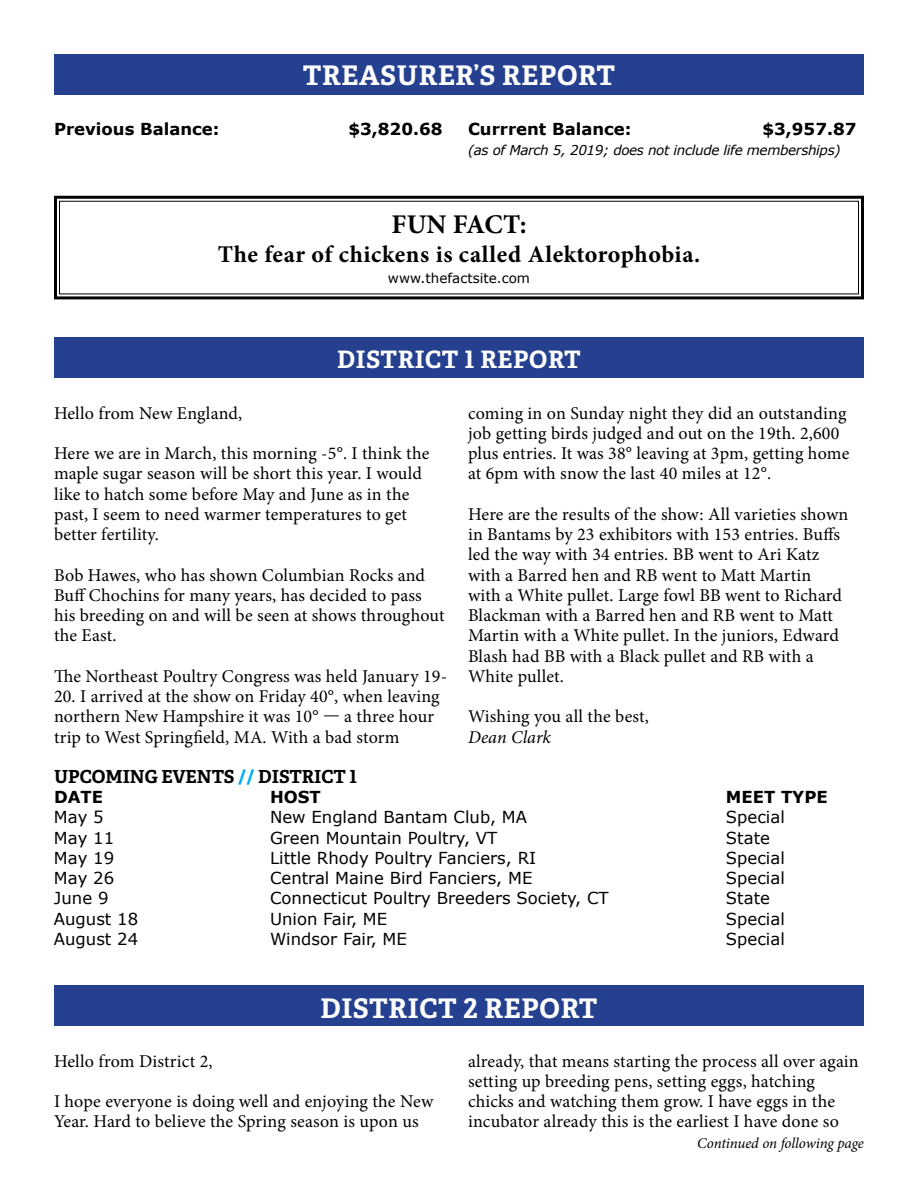
<style>
.page{position:relative;width:918px;height:1188px;background:#fff}
.page>*{position:absolute;margin:0;border:0;box-sizing:border-box;transform-origin:0 0}
.t1{font:700 27px "Adelle PE";letter-spacing:.025em;color:#fff}
.t2{font:700 27px "Minion Pro";letter-spacing:.01em;color:#000}
.t3{font:700 24px "Minion Pro";letter-spacing:.025em;color:#000}
.t4{font:700 24px "Adelle PE";letter-spacing:.025em;color:#fff}
.t5{font:18px/20.2px "Minion Pro";letter-spacing:.005em;color:#000}
.t6{font:700 18px "Adelle PE";color:#000}
.t7{font:italic 18px "Minion Pro";letter-spacing:.005em;color:#000}
.t8{font:16.5px "Verdana";color:#000}
.t9{font:700 16.5px "Verdana";color:#000}
.t10{font:italic 15px "Minion Pro";letter-spacing:-.01em;color:#000}
.t11{font:italic 13.5px "Verdana";letter-spacing:-.025em;color:#000}
.t12{font:13.5px "Verdana";color:#000}
.s1{color:#00aeef}
</style>
<div class="page">
<div style="left:54px;top:338px;width:810px;height:40px;background:#25408f"></div>
<div style="left:54px;top:986px;width:810px;height:40px;background:#25408f"></div>
<div style="left:54px;top:54px;width:810px;height:40px;background:#25408f"></div>
<svg style="left:54px;top:195px;width:810px;height:105px"></svg>
<h1 class="t1" style="left:303px;top:56px;width:314px">TREASURER’S REPORT</h1>
<p class="t9" style="left:468px;top:118px;width:165px">Currrent Balance:</p>
<p class="t9" style="left:762px;top:118px;width:96px">$3,957.87</p>
<p class="t11" style="left:468px;top:142px;width:374px">(as of March 5, 2019; does not include life memberships)</p>
<p class="t9" style="left:54px;top:118px;width:167px">Previous Balance:</p>
<p class="t9" style="left:348px;top:118px;width:96px">$3,820.68</p>
<h1 class="t2" style="left:391px;top:206px;width:137px">FUN FACT:</h1>
<h2 class="t3" style="left:218px;top:238px;width:484px">The fear of chickens is called Alektorophobia.</h2>
<p class="t12" style="left:388px;top:269px;width:144px">www.thefactsite.com</p>
<h2 class="t4" style="left:337px;top:342px;width:245px">DISTRICT 1 REPORT</h2>
<p class="t5" style="left:54px;top:403px;width:190px">Hello from New England,</p>
<p class="t5" style="left:54px;top:443px;width:377px">Here we are in March, this morning -5°. I think the maple sugar season will be short this year. I would like to hatch some before May and June as in the past, I seem to need warmer temperatures to get better fertility.</p>
<p class="t5" style="left:54px;top:565px;width:392px">Bob Hawes, who has shown Columbian Rocks and Buff Chochins for many years, has decided to pass his breeding on and will be seen at shows throughout the East.</p>
<p class="t5" style="left:54px;top:666px;width:395px">The Northeast Poultry Congress was held January 19-</p>
<p class="t5" style="left:54px;top:686px;width:387px">20. I arrived at the show on Friday 40°, when leaving northern New Hampshire it was 10° — a three hour trip to West Springfield, MA. With a bad storm</p>
<p class="t5" style="left:468px;top:403px;width:383px">coming in on Sunday night they did an outstanding job getting birds judged and out on the 19th. 2,600 plus entries. It was 38° leaving at 3pm, getting home at 6pm with snow the last 40 miles at 12°.</p>
<p class="t5" style="left:468px;top:504px;width:382px">Here are the results of the show: All varieties shown in Bantams by 23 exhibitors with 153 entries. Buffs led the way with 34 entries. BB went to Ari Katz with a Barred hen and RB went to Matt Martin with a White pullet. Large fowl BB went to Richard Blackman with a Barred hen and RB went to Matt Martin with a White pullet. In the juniors, Edward Blash had BB with a Black pullet and RB with a White pullet.</p>
<p class="t5" style="left:468px;top:706px;width:183px">Wishing you all the best,</p>
<p class="t7" style="left:468px;top:724px;width:85px">Dean Clark</p>
<p class="t6" style="left:54px;top:764px;width:305px">UPCOMING EVENTS <span class="s1">//</span> DISTRICT 1</p>
<p class="t9" style="left:54px;top:787px;width:51px">DATE</p>
<p class="t9" style="left:270px;top:787px;width:52px">HOST</p>
<p class="t9" style="left:726px;top:787px;width:103px">MEET TYPE</p>
<p class="t8" style="left:54px;top:807px;width:51px">May 5</p>
<p class="t8" style="left:270px;top:807px;width:259px">New England Bantam Club, MA</p>
<p class="t8" style="left:726px;top:807px;width:60px">Special</p>
<p class="t8" style="left:54px;top:827px;width:62px">May 11</p>
<p class="t8" style="left:270px;top:827px;width:229px">Green Mountain Poultry, VT</p>
<p class="t8" style="left:726px;top:827px;width:46px">State</p>
<p class="t8" style="left:54px;top:847px;width:62px">May 19</p>
<p class="t8" style="left:270px;top:847px;width:268px">Little Rhody Poultry Fanciers, RI</p>
<p class="t8" style="left:726px;top:847px;width:60px">Special</p>
<p class="t8" style="left:54px;top:868px;width:62px">May 26</p>
<p class="t8" style="left:270px;top:868px;width:264px">Central Maine Bird Fanciers, ME</p>
<p class="t8" style="left:726px;top:868px;width:60px">Special</p>
<p class="t8" style="left:54px;top:888px;width:56px">June 9</p>
<p class="t8" style="left:270px;top:888px;width:340px">Connecticut Poultry Breeders Society, CT</p>
<p class="t8" style="left:726px;top:888px;width:46px">State</p>
<p class="t8" style="left:54px;top:908px;width:86px">August 18</p>
<p class="t8" style="left:270px;top:908px;width:119px">Union Fair, ME</p>
<p class="t8" style="left:726px;top:908px;width:60px">Special</p>
<p class="t8" style="left:54px;top:928px;width:86px">August 24</p>
<p class="t8" style="left:270px;top:928px;width:138px">Windsor Fair, ME</p>
<p class="t8" style="left:726px;top:928px;width:60px">Special</p>
<h1 class="t1" style="left:320px;top:989px;width:279px">DISTRICT 2 REPORT</h1>
<p class="t5" style="left:468px;top:1051px;width:392px">already, that means starting the process all over again setting up breeding pens, setting eggs, hatching chicks and watching them grow. I have eggs in the incubator already this is the earliest I have done so</p>
<p class="t5" style="left:54px;top:1051px;width:160px">Hello from District 2,</p>
<p class="t5" style="left:54px;top:1091px;width:381px">I hope everyone is doing well and enjoying the New<br>Year. Hard to believe the Spring season is upon us</p>
<p class="t10" style="left:697px;top:1132px;width:168px">Continued on following page</p>
</div>
